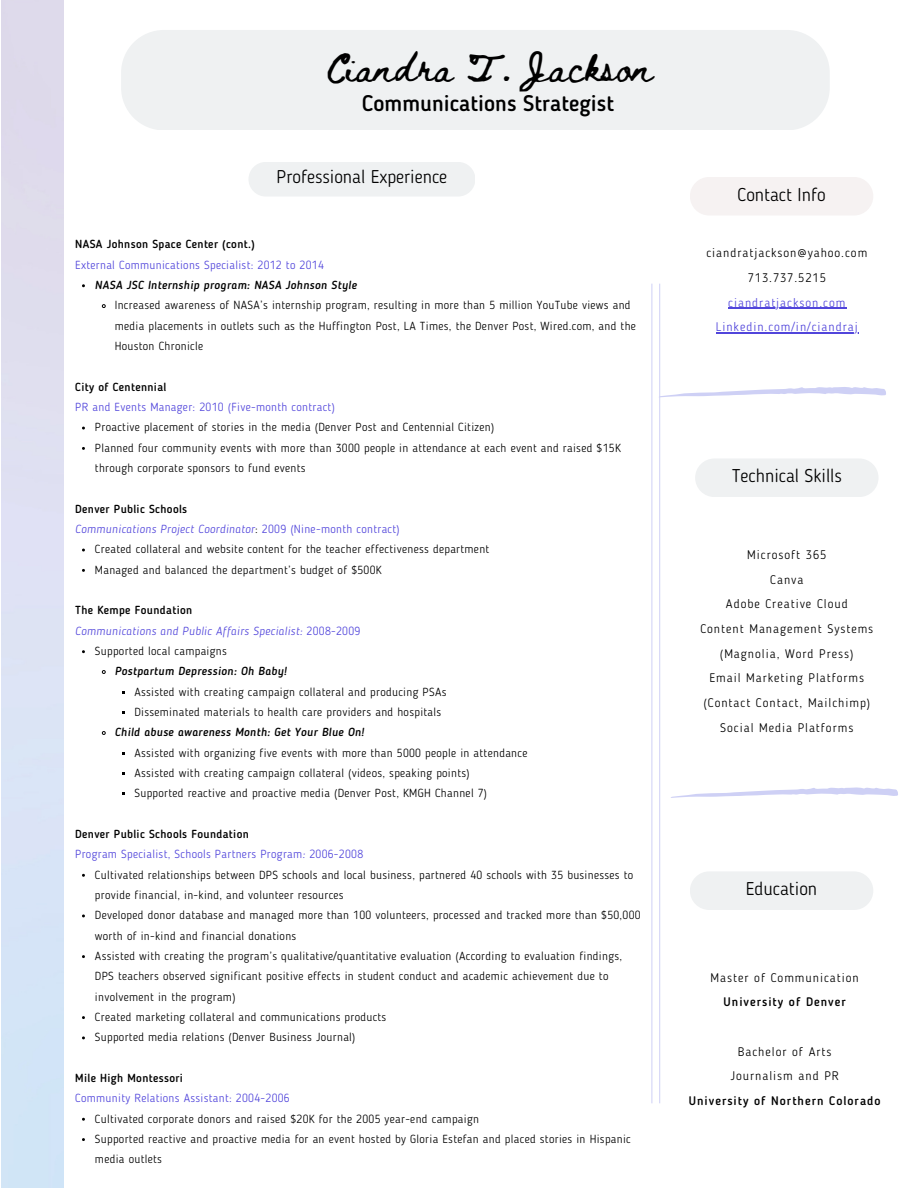
<style>
.page{position:relative;width:918px;height:1188px;background:#fff}
.page>*{position:absolute;margin:0;border:0;box-sizing:border-box;transform-origin:0 0}
.t1{font:29.1px "Beth Ellen";color:#000}
.t2{font:500 22.35px "Blogger Sans";color:#000}
.t3{font:300 18.3px "Blogger Sans";color:#000}
.t4{font:300 12.3px "Blogger Sans";letter-spacing:.08em;color:#000}
.t5{font:500 12.3px "Blogger Sans";letter-spacing:.08em;color:#000}
.t6{font:300 12.3px "Blogger Sans";letter-spacing:.08em;color:#5145db}
.t7{font:300 11.55px/20.4px "Blogger Sans";letter-spacing:.03em;color:#000}
.t8{font:300 11.55px "Blogger Sans";letter-spacing:.03em;color:#5145db}
.t9{font:500 11.55px "Blogger Sans";letter-spacing:.03em;color:#000}
.t10{font:italic 500 11.55px "Blogger Sans";letter-spacing:.03em;color:#000}
.t11{font:italic 300 11.55px "Blogger Sans";letter-spacing:.03em;color:#5145db}
.s1{font-style:normal;color:#000}
.s2{font-style:normal}
.s3{font-style:italic}
</style>
<div class="page">
<div style="left:248px;top:162px;width:227px;height:34px;background:#eff1f2;border-radius:17px"></div>
<div style="left:690px;top:177px;width:183px;height:38px;background:#f6f2f2;border-radius:19px"></div>
<svg style="left:660px;top:386px;width:226px;height:11px"></svg>
<hr style="left:651px;top:284px;width:1px;height:819px;background:#ced0f5">
<hr style="left:659px;top:284px;width:1px;height:819px;background:#ced0f5">
<div style="left:121px;top:30px;width:709px;height:100px;background:#eff1f2"></div>
<svg style="left:101px;top:304px;width:5px;height:4px"></svg>
<svg style="left:101px;top:670px;width:5px;height:4px"></svg>
<svg style="left:101px;top:731px;width:5px;height:4px"></svg>
<div style="left:695px;top:458px;width:184px;height:39px;background:#eff1f2;border-radius:19px"></div>
<div style="left:690px;top:871px;width:183px;height:39px;background:#eff1f2;border-radius:19px"></div>
<hr style="left:728px;top:308px;width:118px;height:1px;background:#5145db">
<hr style="left:716px;top:332px;width:143px;height:2px;background:#5145db">
<svg style="left:671px;top:787px;width:227px;height:11px"></svg>
<p class="t1" style="left:325px;top:54px;width:330px">Ciandra T. Jackson</p>
<p class="t2" style="left:362px;top:94px;width:253px">Communications Strategist</p>
<p class="t3" style="left:277px;top:169px;width:172px">Professional Experience</p>
<p class="t9" style="left:75px;top:240px;width:181px">NASA Johnson Space Center (cont.)</p>
<p class="t8" style="left:75px;top:260px;width:250px">External Communications Specialist: 2012 to 2014</p>
<p class="t10" style="left:95px;top:280px;width:263px">NASA JSC Internship program: NASA Johnson Style</p>
<p class="t7" style="left:115px;top:296px;width:523px">Increased awareness of NASA’s internship program, resulting in more than 5 million YouTube views and media placements in outlets such as the Huffington Post, LA Times, the Denver Post, Wired.com, and the<br>Houston Chronicle</p>
<p class="t9" style="left:75px;top:382px;width:93px">City of Centennial</p>
<p class="t8" style="left:75px;top:402px;width:261px">PR and Events Manager: 2010 (Five-month contract)</p>
<p class="t7" style="left:95px;top:418px;width:401px">Proactive placement of stories in the media (Denver Post and Centennial Citizen)</p>
<p class="t7" style="left:95px;top:439px;width:527px">Planned four community events with more than 3000 people in attendance at each event and raised $15K through corporate sponsors to fund events</p>
<p class="t9" style="left:75px;top:504px;width:114px">Denver Public Schools</p>
<p class="t11" style="left:75px;top:524px;width:326px">Communications Project Coordinator<span class="s1">:</span> <span class="s2">2009 (Nine-month contract)</span></p>
<p class="t7" style="left:95px;top:540px;width:396px">Created collateral and website content for the teacher effectiveness department</p>
<p class="t7" style="left:95px;top:561px;width:288px">Managed and balanced the department’s budget of $500K</p>
<p class="t9" style="left:75px;top:606px;width:119px">The Kempe Foundation</p>
<p class="t11" style="left:75px;top:626px;width:287px">Communications and Public Affairs Specialist: <span class="s2">2008-2009</span></p>
<p class="t7" style="left:95px;top:642px;width:133px">Supported local campaigns</p>
<p class="t10" style="left:115px;top:667px;width:174px">Postpartum Depression: Oh Baby!</p>
<p class="t7" style="left:134px;top:683px;width:314px">Assisted with creating campaign collateral and producing PSAs</p>
<p class="t7" style="left:134px;top:703px;width:308px">Disseminated materials to health care providers and hospitals</p>
<p class="t10" style="left:115px;top:728px;width:251px">Child abuse awareness Month: Get Your Blue On!</p>
<p class="t7" style="left:134px;top:744px;width:395px">Assisted with organizing five events with more than 5000 people in attendance</p>
<p class="t7" style="left:134px;top:764px;width:337px">Assisted with creating campaign collateral (videos, speaking points)</p>
<p class="t7" style="left:134px;top:784px;width:354px">Supported reactive and proactive media (Denver Post, KMGH Channel 7)</p>
<p class="t9" style="left:75px;top:829px;width:175px">Denver Public Schools Foundation</p>
<p class="t8" style="left:75px;top:850px;width:289px">Program Specialist, Schools Partners Program<span class="s3">:</span> 2006-2008</p>
<p class="t7" style="left:95px;top:865px;width:540px">Cultivated relationships between DPS schools and local business, partnered 40 schools with 35 businesses to provide financial, in-kind, and volunteer resources</p>
<p class="t7" style="left:95px;top:906px;width:547px">Developed donor database and managed more than 100 volunteers, processed and tracked more than $50,000 worth of in-kind and financial donations</p>
<p class="t7" style="left:95px;top:947px;width:529px">Assisted with creating the program’s qualitative/quantitative evaluation (According to evaluation findings,<br>DPS teachers observed significant positive effects in student conduct and academic achievement due to involvement in the program)</p>
<p class="t7" style="left:95px;top:1008px;width:293px">Created marketing collateral and communications products</p>
<p class="t7" style="left:95px;top:1028px;width:262px">Supported media relations (Denver Business Journal)</p>
<p class="t9" style="left:75px;top:1073px;width:109px">Mile High Montessori</p>
<p class="t8" style="left:75px;top:1094px;width:216px">Community Relations Assistant: 2004-2006</p>
<p class="t7" style="left:95px;top:1109px;width:386px">Cultivated corporate donors and raised $20K for the 2005 year-end campaign</p>
<p class="t7" style="left:95px;top:1130px;width:537px">Supported reactive and proactive media for an event hosted by Gloria Estefan and placed stories in Hispanic media outlets</p>
<p class="t3" style="left:738px;top:187px;width:90px">Contact Info</p>
<p class="t4" style="left:706px;top:248px;width:162px">ciandratjackson@yahoo.com</p>
<p class="t4" style="left:748px;top:273px;width:80px">713.737.5215</p>
<p class="t6" style="left:728px;top:297px;width:119px">ciandratjackson.com</p>
<p class="t6" style="left:716px;top:322px;width:143px">Linkedin.com/in/ciandraj</p>
<p class="t3" style="left:732px;top:468px;width:112px">Technical Skills</p>
<p class="t4" style="left:747px;top:550px;width:81px">Microsoft 365</p>
<p class="t4" style="left:770px;top:574px;width:35px">Canva</p>
<p class="t4" style="left:726px;top:599px;width:123px">Adobe Creative Cloud</p>
<p class="t4" style="left:700px;top:624px;width:174px">Content Management Systems</p>
<p class="t4" style="left:720px;top:648px;width:135px">(Magnolia, Word Press)</p>
<p class="t4" style="left:709px;top:673px;width:156px">Email Marketing Platforms</p>
<p class="t4" style="left:703px;top:698px;width:168px">(Contact Contact, Mailchimp)</p>
<p class="t4" style="left:720px;top:722px;width:135px">Social Media Platforms</p>
<p class="t3" style="left:746px;top:881px;width:73px">Education</p>
<p class="t4" style="left:711px;top:972px;width:150px">Master of Communication</p>
<p class="t5" style="left:724px;top:997px;width:124px">University of Denver</p>
<p class="t4" style="left:738px;top:1046px;width:95px">Bachelor of Arts</p>
<p class="t4" style="left:730px;top:1071px;width:110px">Journalism and PR</p>
<p class="t5" style="left:689px;top:1096px;width:193px">University of Northern Colorado</p>
</div>
